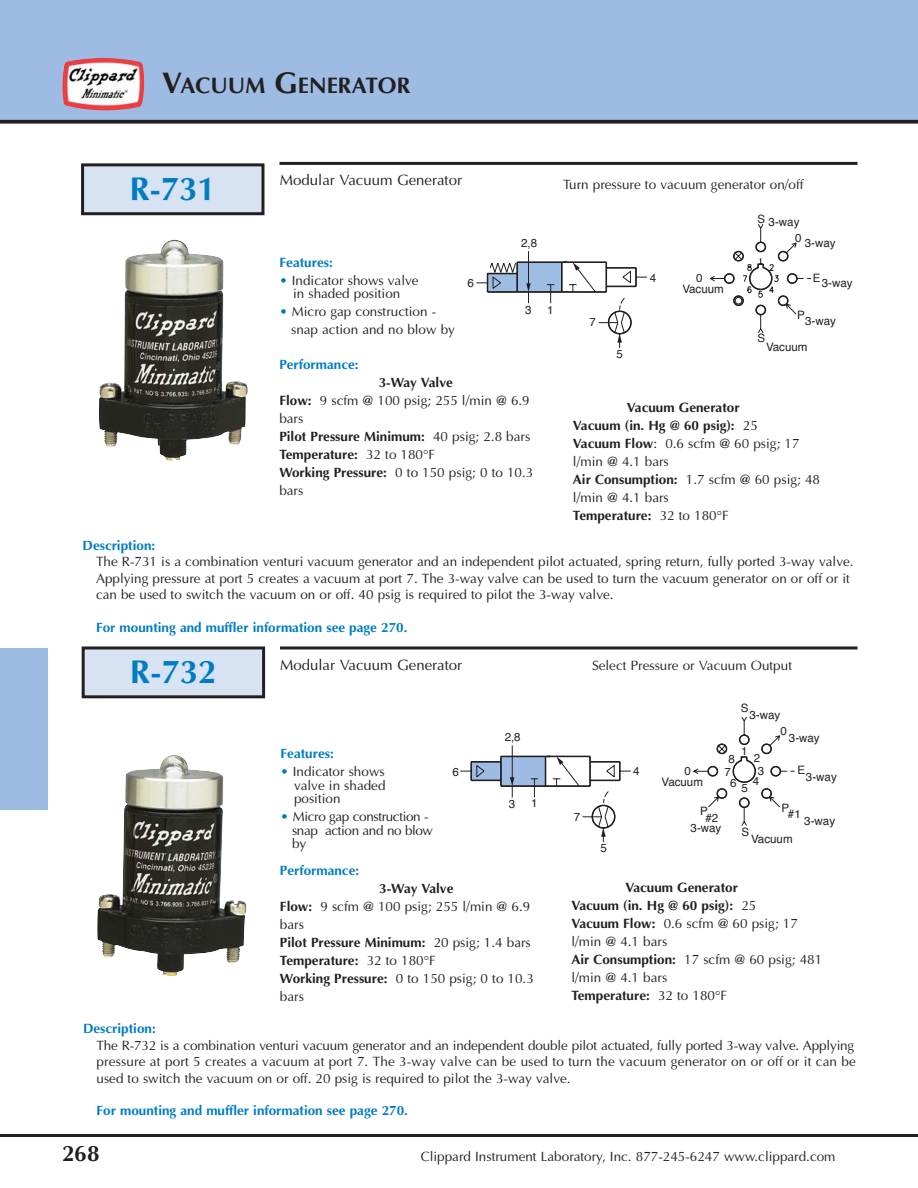
<style>
.page{position:relative;width:918px;height:1188px;background:#fff}
.page>*{position:absolute;margin:0;border:0;box-sizing:border-box;transform-origin:0 0}
.t1{font:700 33px "Optima";color:#007cc2}
.t2{font:700 22.5px "Optima";color:#231f20}
.t3{font:15px "Optima";color:#231f20}
.t4{font:13.5px/18px "Optima";color:#231f20}
.t5{font:700 13.5px/18px "Optima";color:#231f20}
.t6{font:700 13.5px "Optima";color:#007cc2}
.t7{font:13.5px/13.5px "Optima";letter-spacing:-.03em;color:#231f20}
.t8{font:11.55px/11.2px "Helvetica";color:#231f20}
.s1{font-size:30px}
.s2{font-weight:700;color:#007cc2}
.s3{font-weight:700}
.s4{font-weight:400}
</style>
<div class="page">
<div style="left:0;top:0;width:918px;height:121px;background:#9ebce3"></div>
<svg style="left:0;top:120px;width:918px;height:4px;background:#393636"></svg>
<hr style="left:0;top:1134px;width:918px;height:3px;background:#231f20">
<div style="left:0;top:648px;width:47px;height:162px;background:#9ebce3"></div>
<img style="left:62px;top:58px;width:82px;height:52px">
<hr style="left:279px;top:162px;width:579px;height:3px;background:#231f20">
<div style="left:83px;top:648px;width:181px;height:49px;background:#d7e2f3"></div>
<div style="left:82px;top:646px;width:183px;height:52px;border:3px solid #231f20"></div>
<hr style="left:280px;top:646px;width:578px;height:3px;background:#231f20">
<img style="left:97px;top:755px;width:150px;height:221px">
<svg style="left:460px;top:716px;width:335px;height:127px"></svg>
<div style="left:83px;top:165px;width:180px;height:49px;background:#d7e2f3"></div>
<div style="left:81px;top:163px;width:183px;height:52px;border:3px solid #231f20"></div>
<img style="left:99px;top:240px;width:149px;height:221px">
<svg style="left:476px;top:224px;width:335px;height:124px"></svg>
<h2 class="t2" style="left:162px;top:76px;width:250px"><span class="s1">V</span>ACUUM <span class="s1">G</span>ENERATOR</h2>
<h1 class="t1" style="left:130px;top:176px;width:88px">R-731</h1>
<p class="t3" style="left:280px;top:174px;width:184px">Modular Vacuum Generator</p>
<p class="t6" style="left:280px;top:257px;width:55px">Features:</p>
<p class="t4" style="left:280px;top:275px;width:141px;line-height:13.5px;text-align:center"><span class="s2">•</span> Indicator shows valve in shaded position</p>
<p class="t4" style="left:291px;top:304px;width:165px;text-indent:-12px"><span class="s2">•</span> Micro gap construction - snap action and no blow by</p>
<p class="t8" style="left:467px;top:278px;width:8px">6</p>
<p class="t8" style="left:521px;top:239px;width:18px">2,8</p>
<p class="t8" style="left:525px;top:305px;width:8px">3</p>
<p class="t8" style="left:547px;top:305px;width:8px">1</p>
<p class="t6" style="left:279px;top:359px;width:81px">Performance:</p>
<p class="t4" style="left:279px;top:374px;width:255px;text-indent:99px"><span class="s3">3-Way Valve<br>Flow:</span> 9 scfm @ 100 psig; 255 l/min @ 6.9 bars<br><span class="s3">Pilot Pressure Minimum:</span> 40 psig; 2.8 bars<br><span class="s3">Temperature:</span> 32 to 180°F<br><span class="s3">Working Pressure:</span> 0 to 150 psig; 0 to 10.3 bars</p>
<p class="t4" style="left:563px;top:176px;width:242px">Turn pressure to vacuum generator on/off</p>
<p class="t8" style="left:590px;top:317px;width:8px">7</p>
<p class="t8" style="left:617px;top:349px;width:8px">5</p>
<p class="t8" style="left:650px;top:273px;width:8px">4</p>
<p class="t8" style="left:682px;top:273px;width:43px;text-indent:14px">0<br>Vacuum</p>
<p class="t8" style="left:758px;top:214px;width:9px">S</p>
<p class="t8" style="left:769px;top:214px;width:35px;line-height:16.5px;text-align:right">3-way<br>0</p>
<p class="t8" style="left:805px;top:239px;width:32px">3-way</p>
<p class="t8" style="left:822px;top:278px;width:32px">3-way</p>
<p class="t8" style="left:805px;top:316px;width:32px">3-way</p>
<p class="t8" style="left:813px;top:273px;width:9px">E</p>
<p class="t8" style="left:797px;top:310px;width:9px">P</p>
<p class="t8" style="left:766px;top:342px;width:43px">Vacuum</p>
<p class="t8" style="left:758px;top:333px;width:9px">S</p>
<p class="t5" style="left:573px;top:400px;width:249px;text-indent:54px">Vacuum Generator<br>Vacuum (in. Hg @ 60 psig): <span class="s4">25<br></span>Vacuum Flow<span class="s4">: 0.6 scfm @ 60 psig; 17 l/min @ 4.1 bars<br></span>Air Consumption: <span class="s4">1.7 scfm @ 60 psig; 48 l/min @ 4.1 bars<br></span>Temperature: <span class="s4">32 to 180°F</span></p>
<p class="t6" style="left:82px;top:540px;width:74px">Description:</p>
<p class="t4" style="left:96px;top:555px;width:759px;line-height:16.4px">The R-731 is a combination venturi vacuum generator and an independent pilot actuated, spring return, fully ported 3-way valve.<br>Applying pressure at port 5 creates a vacuum at port 7. The 3-way valve can be used to turn the vacuum generator on or off or it can be used to switch the vacuum on or off. 40 psig is required to pilot the 3-way valve.</p>
<p class="t6" style="left:96px;top:622px;width:313px">For mounting and muffler information see page 270.</p>
<h1 class="t1" style="left:130px;top:659px;width:88px">R-732</h1>
<p class="t3" style="left:280px;top:659px;width:184px">Modular Vacuum Generator</p>
<p class="t4" style="left:592px;top:658px;width:202px">Select Pressure or Vacuum Output</p>
<p class="t8" style="left:741px;top:703px;width:9px">S</p>
<p class="t8" style="left:749px;top:710px;width:32px">3-way</p>
<p class="t6" style="left:281px;top:748px;width:55px">Features:</p>
<p class="t4" style="left:294px;top:766px;width:93px;line-height:13.5px;text-align:justify;text-indent:-14px"><span class="s2">•</span> Indicator shows valve in shaded position</p>
<p class="t7" style="left:292px;top:811px;width:143px;text-indent:-12px"><span class="s2">•</span> Micro gap construction - snap action and no blow by</p>
<p class="t8" style="left:452px;top:767px;width:8px">6</p>
<p class="t8" style="left:505px;top:732px;width:18px">2,8</p>
<p class="t8" style="left:509px;top:799px;width:8px">3</p>
<p class="t8" style="left:531px;top:798px;width:8px">1</p>
<p class="t8" style="left:574px;top:812px;width:8px">7</p>
<p class="t8" style="left:600px;top:843px;width:8px">5</p>
<p class="t8" style="left:633px;top:766px;width:8px">4</p>
<p class="t8" style="left:781px;top:726px;width:8px">0</p>
<p class="t8" style="left:789px;top:733px;width:32px">3-way</p>
<p class="t8" style="left:806px;top:772px;width:32px">3-way</p>
<p class="t8" style="left:804px;top:816px;width:32px">3-way</p>
<p class="t8" style="left:741px;top:746px;width:8px">1</p>
<p class="t8" style="left:754px;top:753px;width:12px;line-height:12.5px;text-align:center">2<br>3</p>
<p class="t8" style="left:753px;top:777px;width:8px">4</p>
<p class="t8" style="left:729px;top:754px;width:8px">8</p>
<p class="t8" style="left:798px;top:766px;width:9px">E</p>
<p class="t8" style="left:662px;top:766px;width:43px;text-indent:23px">0<br>Vacuum</p>
<p class="t8" style="left:724px;top:768px;width:14px;text-align:center">7<br>6</p>
<p class="t8" style="left:741px;top:783px;width:8px">5</p>
<p class="t8" style="left:782px;top:804px;width:9px">P</p>
<p class="t8" style="left:788px;top:809px;width:14px">#1</p>
<p class="t8" style="left:700px;top:807px;width:9px">P</p>
<p class="t8" style="left:705px;top:813px;width:14px">#2</p>
<p class="t8" style="left:691px;top:823px;width:32px">3-way</p>
<p class="t8" style="left:741px;top:827px;width:9px">S</p>
<p class="t8" style="left:751px;top:834px;width:43px">Vacuum</p>
<p class="t6" style="left:280px;top:864px;width:81px">Performance:</p>
<p class="t4" style="left:280px;top:880px;width:255px;text-indent:99px"><span class="s3">3-Way Valve<br>Flow:</span> 9 scfm @ 100 psig; 255 l/min @ 6.9 bars<br><span class="s3">Pilot Pressure Minimum:</span> 20 psig; 1.4 bars<br><span class="s3">Temperature:</span> 32 to 180°F<br><span class="s3">Working Pressure:</span> 0 to 150 psig; 0 to 10.3 bars</p>
<p class="t5" style="left:571px;top:879px;width:252px;text-indent:54px">Vacuum Generator<br>Vacuum (in. Hg @ 60 psig): <span class="s4">25<br></span>Vacuum Flow: <span class="s4">0.6 scfm @ 60 psig; 17 l/min @ 4.1 bars<br></span>Air Consumption: <span class="s4">17 scfm @ 60 psig; 481 l/min @ 4.1 bars<br></span>Temperature: <span class="s4">32 to 180°F</span></p>
<p class="t6" style="left:83px;top:1023px;width:74px">Description:</p>
<p class="t4" style="left:97px;top:1038px;width:761px;line-height:16.4px;text-align:justify">The R-732 is a combination venturi vacuum generator and an independent double pilot actuated, fully ported 3-way valve. Applying pressure at port 5 creates a vacuum at port 7. The 3-way valve can be used to turn the vacuum generator on or off or it can be used to switch the vacuum on or off. 20 psig is required to pilot the 3-way valve.</p>
<p class="t6" style="left:97px;top:1105px;width:313px">For mounting and muffler information see page 270.</p>
<h2 class="t2" style="left:62px;top:1144px;width:39px">268</h2>
<p class="t4" style="left:421px;top:1148px;width:416px">Clippard Instrument Laboratory, Inc. 877-245-6247 www.clippard.com</p>
</div>
